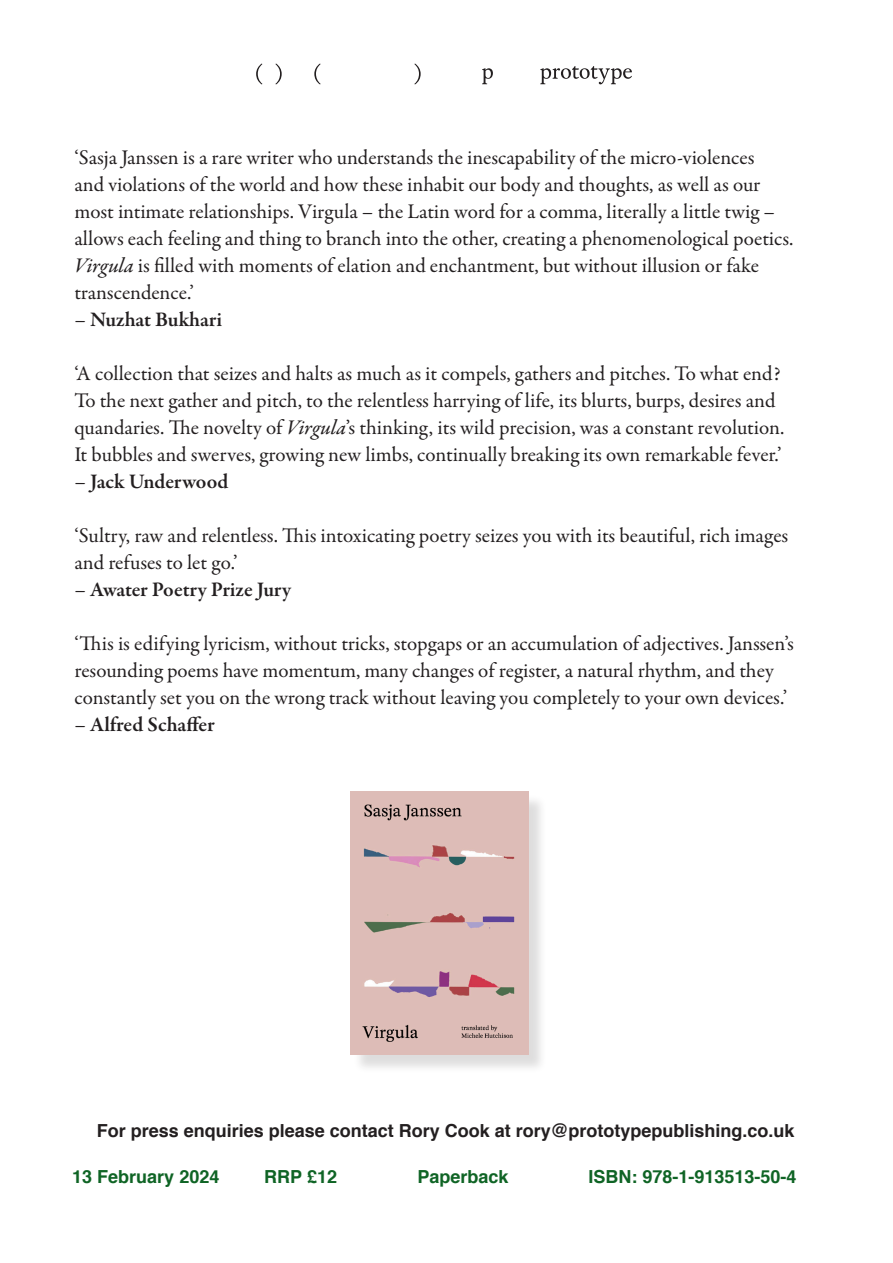
<style>
.page{position:relative;width:893px;height:1263px;background:#fff}
.page>*{position:absolute;margin:0;border:0;box-sizing:border-box;transform-origin:0 0}
.t1{font:21px/27px "Garamond Premr Pro";color:#231f20}
.t2{font:600 21px "Garamond Premr Pro";letter-spacing:-.005em;color:#231f20}
.t3{font:700 18px "Helvetica";color:#231f20}
.t4{font:700 18px "Helvetica";color:#0f6425}
.s1{font-family:"Garamond Premr Pro Med It"}
.s2{font-weight:400}
</style>
<div class="page">
<svg style="left:482px;top:68px;width:11px;height:16px"></svg>
<svg style="left:256px;top:64px;width:26px;height:20px"></svg>
<svg style="left:314px;top:64px;width:107px;height:20px"></svg>
<svg style="left:540px;top:66px;width:92px;height:18px"></svg>
<div style="left:353px;top:794px;width:195px;height:280px;background:#231f20;opacity:.15"></div>
<img style="left:351px;top:791px;width:178px;height:264px">
<p class="t1" style="left:74px;top:144px;width:721px">‘Sasja Janssen is a rare writer who understands the inescapability of the micro-violences<br>and violations of the world and how these inhabit our body and thoughts, as well as our most intimate relationships. Virgula – the Latin word for a comma, literally a little twig – allows each feeling and thing to branch into the other, creating a phenomenological poetics.<br><span class="s1">Virgula</span> is filled with moments of elation and enchantment, but without illusion or fake transcendence.’</p>
<p class="t2" style="left:74px;top:307px;width:149px"><span class="s2">–</span> Nuzhat Bukhari</p>
<p class="t1" style="left:74px;top:360px;width:712px">‘A collection that seizes and halts as much as it compels, gathers and pitches. To what end?<br>To the next gather and pitch, to the relentless harrying of life, its blurts, burps, desires and quandaries. The novelty of <span class="s1">Virgula</span>’s thinking, its wild precision, was a constant revolution.<br>It bubbles and swerves, growing new limbs, continually breaking its own remarkable fever.’</p>
<p class="t2" style="left:74px;top:469px;width:155px"><span class="s2">–</span> Jack Underwood</p>
<p class="t1" style="left:74px;top:522px;width:715px">‘Sultry, raw and relentless. This intoxicating poetry seizes you with its beautiful, rich images and refuses to let go.’</p>
<p class="t2" style="left:74px;top:577px;width:218px"><span class="s2">–</span> Awater Poetry Prize Jury</p>
<p class="t1" style="left:74px;top:630px;width:721px">‘This is edifying lyricism, without tricks, stopgaps or an accumulation of adjectives. Janssen’s resounding poems have momentum, many changes of register, a natural rhythm, and they constantly set you on the wrong track without leaving you completely to your own devices.’</p>
<p class="t2" style="left:74px;top:712px;width:142px"><span class="s2">–</span> Alfred Schaffer</p>
<p class="t3" style="left:97px;top:1116px;width:699px">For press enquiries please contact Rory Cook at rory@prototypepublishing.co.uk</p>
<p class="t4" style="left:72px;top:1162px;width:149px">13 February 2024</p>
<p class="t4" style="left:264px;top:1162px;width:74px">RRP £12</p>
<p class="t4" style="left:417px;top:1162px;width:93px">Paperback</p>
<p class="t4" style="left:588px;top:1162px;width:210px">ISBN: 978-1-913513-50-4</p>
</div>
